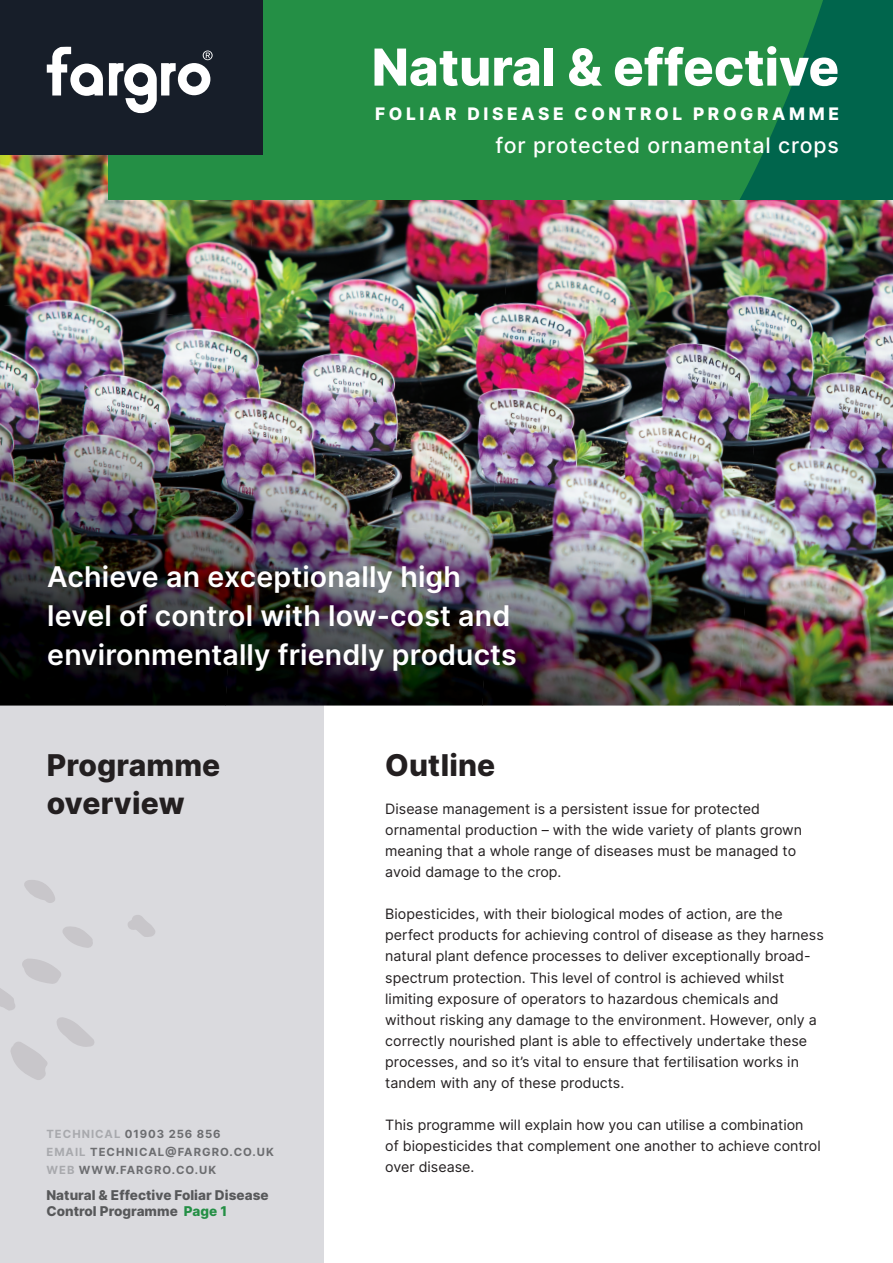
<style>
.page{position:relative;width:893px;height:1263px;background:#fff}
.page>*{position:absolute;margin:0;border:0;box-sizing:border-box;transform-origin:0 0}
.t1{font:800 51px "Inter";color:#fff}
.t2{font:800 30px/37.5px "Inter";letter-spacing:.005em;color:#231f20}
.t3{font:600 28.5px/39px "Inter";letter-spacing:.005em;color:#fff}
.t4{font:500 21.45px "Inter";letter-spacing:.04em;color:#fff}
.t5{font:800 17.25px "Inter";letter-spacing:.21em;color:#fff}
.t6{font:14.25px/21px "Inter";color:#231f20}
.t7{font:800 13.5px/16.5px "Inter";letter-spacing:.005em;color:#57585a}
.t8{font:700 11.25px/18px "Inter";letter-spacing:.09em;color:#6c6d70}
.s1{color:#a8a9ad}
.s2{color:#248f45}
</style>
<div class="page">
<div style="left:0;top:13px;width:324px;height:1250px;background:#dadade"></div>
<svg style="left:24px;top:880px;width:31px;height:23px"></svg>
<svg style="left:0;top:959px;width:94px;height:121px"></svg>
<svg style="left:63px;top:926px;width:30px;height:22px"></svg>
<svg style="left:128px;top:915px;width:27px;height:22px"></svg>
<img style="left:0;top:155px;width:247px;height:150px">
<img style="left:247px;top:200px;width:256px;height:119px">
<img style="left:503px;top:200px;width:248px;height:133px">
<img style="left:751px;top:200px;width:142px;height:297px">
<img style="left:0;top:305px;width:247px;height:200px">
<img style="left:236px;top:319px;width:267px;height:199px">
<img style="left:492px;top:333px;width:267px;height:200px">
<img style="left:739px;top:497px;width:154px;height:208px">
<img style="left:0;top:505px;width:236px;height:200px">
<img style="left:225px;top:518px;width:267px;height:187px">
<img style="left:482px;top:533px;width:266px;height:172px">
<div style="left:108px;top:0;width:785px;height:200px;background:#248f45"></div>
<svg style="left:739px;top:0;width:154px;height:200px;fill:#00654c"></svg>
<div style="left:0;top:0;width:263px;height:155px;background:#171e29"></div>
<svg style="left:47px;top:47px;width:166px;height:66px"></svg>
<h1 class="t1" style="left:372px;top:28px;width:469px">Natural &amp; effective</h1>
<p class="t5" style="left:375px;top:101px;width:465px">FOLIAR DISEASE CONTROL PROGRAMME</p>
<h3 class="t4" style="left:495px;top:130px;width:345px">for protected ornamental crops</h3>
<h3 class="t3" style="left:47px;top:556px;width:471px">Achieve an exceptionally high level of control with low-cost and environmentally friendly products</h3>
<h2 class="t2" style="left:47px;top:746px;width:175px">Programme overview</h2>
<h2 class="t2" style="left:385px;top:746px;width:112px">Outline</h2>
<p class="t6" style="left:385px;top:798px;width:418px">Disease management is a persistent issue for protected ornamental production – with the wide variety of plants grown meaning that a whole range of diseases must be managed to avoid damage to the crop.</p>
<p class="t6" style="left:385px;top:903px;width:440px">Biopesticides, with their biological modes of action, are the perfect products for achieving control of disease as they harness natural plant defence processes to deliver exceptionally broad&shy;spectrum protection. This level of control is achieved whilst limiting exposure of operators to hazardous chemicals and without risking any damage to the environment. However, only a correctly nourished plant is able to effectively undertake these processes, and so it’s vital to ensure that fertilisation works in tandem with any of these products.</p>
<p class="t6" style="left:385px;top:1113px;width:437px">This programme will explain how you can utilise a combination of biopesticides that complement one another to achieve control over disease.</p>
<p class="t8" style="left:46px;top:1124px;width:229px"><span class="s1">TECHNICAL</span> 01903 256 856<br><span class="s1">EMAIL</span> TECHNICAL@FARGRO.CO.UK<br><span class="s1">WEB</span> WWW.FARGRO.CO.UK</p>
<p class="t7" style="left:46px;top:1186px;width:224px">Natural &amp; Effective Foliar Disease<br>Control Programme <span class="s2">Page 1</span></p>
</div>
